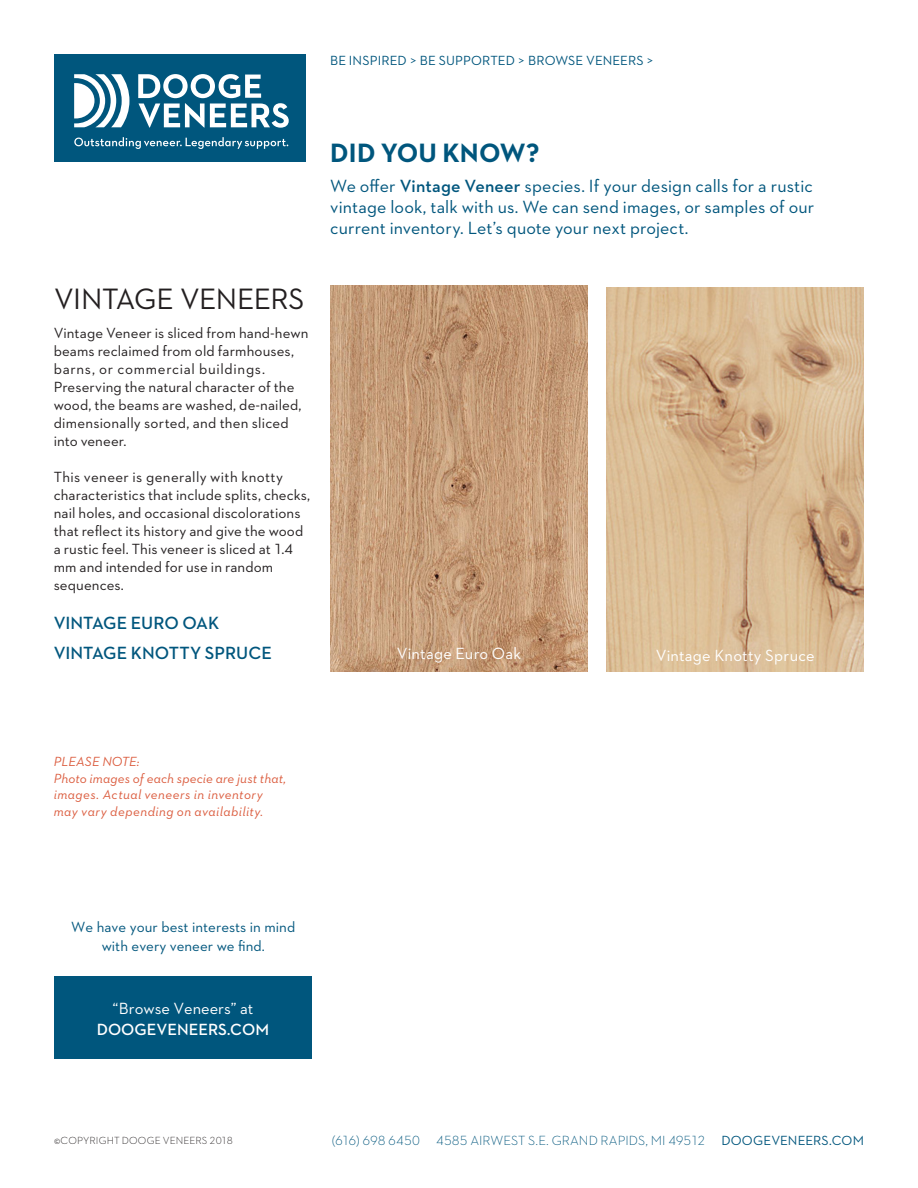
<style>
.page{position:relative;width:918px;height:1188px;background:#fff}
.page>*{position:absolute;margin:0;border:0;box-sizing:border-box;transform-origin:0 0}
.t1{font:30px "Neutraface 2 Text";letter-spacing:-.015em;color:#231f20}
.t2{font:700 27px "Neutraface 2 Text";letter-spacing:.005em;color:#00567d}
.t3{font:18px/21px "Neutraface 2 Text";letter-spacing:.005em;color:#00567d;text-align:justify}
.t4{font:600 18px "Neutraface 2 Text";letter-spacing:-.005em;color:#00567d}
.t5{font:16.5px "Neutraface 2 Text";letter-spacing:.005em;color:#fff}
.t6{font:600 16.5px "Neutraface 2 Text";color:#fff}
.t7{font:15px/18px "Neutraface 2 Text";letter-spacing:.005em;color:#231f20}
.t8{font:15px "Neutraface 2 Text";color:#00567d}
.t9{font:italic 13.5px/16.5px "Neutraface 2 Text";letter-spacing:.025em;color:#db5c3e}
.t10{font:300 13.5px "Neutraface 2 Text";color:#00567d}
.t11{font:13.5px "Neutraface 2 Text";letter-spacing:.01em;color:#00567d}
.t12{font:italic 13.5px "Neutraface 2 Text";color:#db5c3e}
.t13{font:300 10.5px "Neutraface 2 Text";letter-spacing:.01em;color:#231f20}
.s1{font-weight:600}
.s2{font-weight:400}
</style>
<div class="page">
<img style="left:331px;top:285px;width:257px;height:387px">
<img style="left:606px;top:287px;width:258px;height:385px">
<div style="left:54px;top:54px;width:251px;height:108px;background:#00567d"></div>
<svg style="left:138px;top:74px;width:151px;height:54px"></svg>
<svg style="left:74px;top:74px;width:55px;height:53px"></svg>
<svg style="left:74px;top:137px;width:214px;height:12px"></svg>
<div style="left:54px;top:977px;width:258px;height:82px;background:#00567d"></div>
<p class="t11" style="left:330px;top:52px;width:326px">BE INSPIRED &gt; BE SUPPORTED &gt; BROWSE VENEERS &gt;</p>
<p class="t2" style="left:330px;top:136px;width:211px">DID YOU KNOW?</p>
<p class="t1" style="left:54px;top:280px;width:252px">VINTAGE VENEERS</p>
<p class="t3" style="left:330px;top:175px;width:486px">We offer <span class="s1">Vintage Veneer</span> species. If your design calls for a rustic vintage look, talk with us. We can send images, or samples of our current inventory. Let’s quote your next project.</p>
<p class="t7" style="left:54px;top:324px;width:256px">Vintage Veneer is sliced from hand-hewn beams reclaimed from old farmhouses, barns, or commercial buildings.<br>Preserving the natural character of the wood, the beams are washed, de-nailed, dimensionally sorted, and then sliced into veneer.</p>
<p class="t7" style="left:54px;top:468px;width:258px">This veneer is generally with knotty characteristics that include splits, checks, nail holes, and occasional discolorations that reflect its history and give the wood a rustic feel. This veneer is sliced at 1.4 mm and intended for use in random sequences.</p>
<p class="t4" style="left:54px;top:612px;width:167px">VINTAGE EURO OAK</p>
<p class="t4" style="left:54px;top:642px;width:220px">VINTAGE KNOTTY SPRUCE</p>
<p class="t5" style="left:397px;top:643px;width:126px">Vintage Euro Oak</p>
<p class="t5" style="left:656px;top:645px;width:160px">Vintage Knotty Spruce</p>
<p class="t12" style="left:54px;top:753px;width:87px">PLEASE NOTE:</p>
<p class="t9" style="left:54px;top:770px;width:234px">Photo images of each specie are just that, images. Actual veneers in inventory</p>
<p class="t9" style="left:54px;top:803px;width:211px">may vary depending on availability.</p>
<p class="t8" style="left:71px;top:917px;width:226px">We have your best interests in mind</p>
<p class="t8" style="left:102px;top:937px;width:165px">with every veneer we find.</p>
<p class="t5" style="left:113px;top:998px;width:142px">“Browse Veneers” at</p>
<p class="t6" style="left:97px;top:1019px;width:174px">DOOGEVENEERS.COM</p>
<p class="t13" style="left:54px;top:1134px;width:180px">©COPYRIGHT DOOGE VENEERS 2018</p>
<p class="t10" style="left:332px;top:1132px;width:534px">(616) 698 6450 4585 AIRWEST S.E. GRAND RAPIDS, MI 49512 <span class="s2">DOOGEVENEERS.COM</span></p>
</div>
